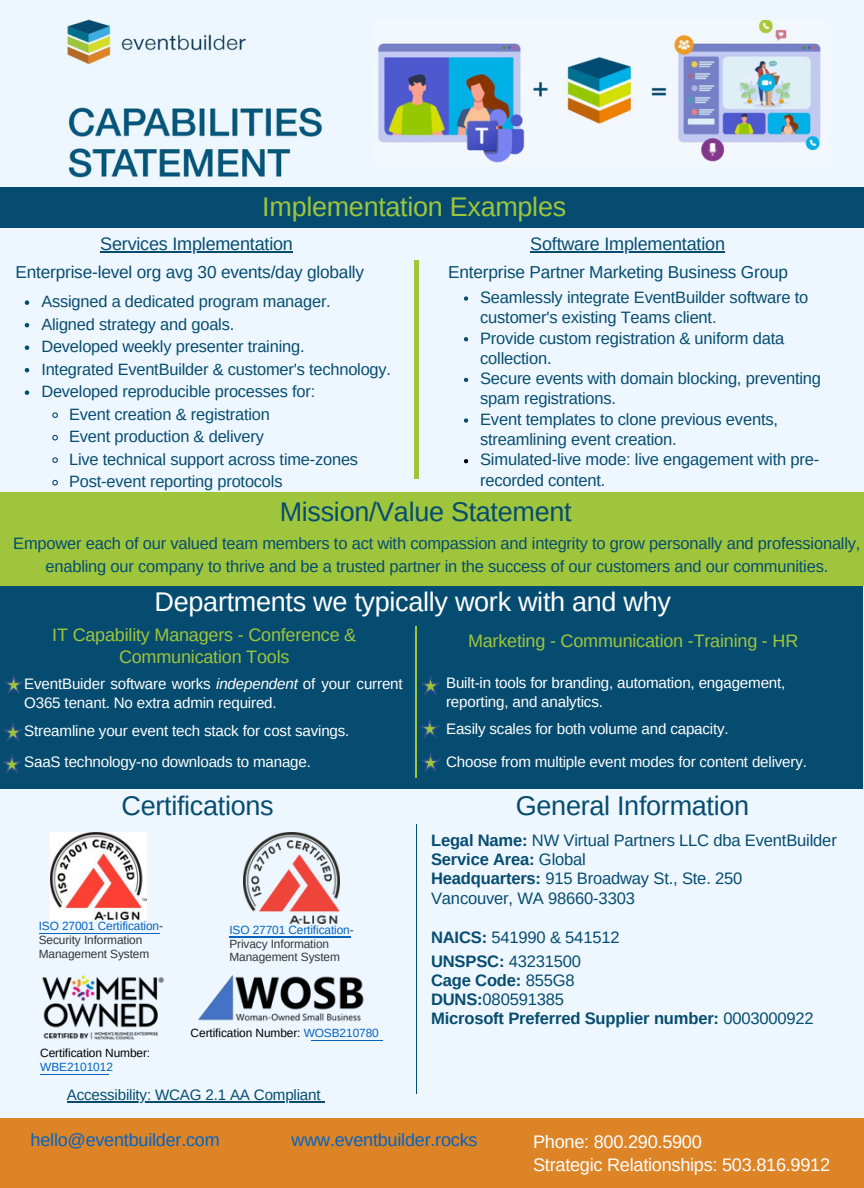
<style>
.page{position:relative;width:864px;height:1188px;background:#eef7ff}
.page>*{position:absolute;margin:0;border:0;box-sizing:border-box;transform-origin:0 0}
.t1{font:27px "Arimo";letter-spacing:-.01em;color:#054c70}
.t2{font:27px "Arimo";letter-spacing:-.01em;color:#fff}
.t3{font:27px "Arimo";letter-spacing:-.01em;color:#9fc53c}
.t4{font:18.15px/22.5px "Arimo";letter-spacing:-.015em;color:#fff}
.t5{font:18px/22.5px "Arimo";letter-spacing:-.01em;color:#9fc53c;text-align:center}
.t6{font:18px "Arimo";letter-spacing:-.01em;color:#0563c1}
.t7{font:18px "Arimo";letter-spacing:-.01em;color:#054c70}
.t8{font:17.25px "Arimo";letter-spacing:-.01em;color:#054c70}
.t9{font:16.5px/20.4px "Arimo";letter-spacing:-.01em;color:#054c70}
.t10{font:700 16.5px/19.2px "Arimo";letter-spacing:-.01em;color:#054c70}
.t11{font:16.35px "Arimo";letter-spacing:-.01em;color:#054c70}
.t12{font:15.15px/19.2px "Arimo";letter-spacing:-.01em;color:#fff}
.t13{font:15.15px "Arimo";letter-spacing:-.01em;color:#054c70}
.t14{font:11.85px/13.8px "Arimo";letter-spacing:-.01em;color:#363636}
.t15{font:11.85px "Arimo";letter-spacing:-.005em;color:#000}
.t16{font:11.85px "Arimo";letter-spacing:-.005em;color:#0563c1}
.s1{font-style:italic}
.s2{color:#0563c1}
.s3{font-weight:700}
.s4{font-weight:400}
</style>
<div class="page">
<img style="left:67px;top:19px;width:256px;height:160px">
<div style="left:0;top:493px;width:864px;height:93px;background:#9fc53c"></div>
<div style="left:0;top:586px;width:863px;height:202px;background:#054c70"></div>
<img style="left:50px;top:833px;width:97px;height:86px">
<img style="left:198px;top:975px;width:166px;height:47px">
<img style="left:42px;top:975px;width:123px;height:65px">
<hr style="left:39px;top:933px;width:121px;height:1px;background:#0563c1">
<hr style="left:40px;top:1074px;width:69px;height:1px;background:#0563c1">
<hr style="left:229px;top:936px;width:121px;height:1px;background:#0563c1">
<hr style="left:311px;top:1040px;width:72px;height:1px;background:#0563c1">
<img style="left:243px;top:833px;width:97px;height:91px">
<div style="left:0;top:1119px;width:864px;height:69px;background:#dd8427"></div>
<hr style="left:417px;top:824px;width:1px;height:270px;background:#054c70">
<img style="left:378px;top:20px;width:443px;height:143px">
<svg style="left:3px;top:722px;width:20px;height:20px"></svg>
<svg style="left:2px;top:754px;width:20px;height:20px"></svg>
<svg style="left:4px;top:674px;width:20px;height:20px"></svg>
<div style="left:0;top:188px;width:864px;height:40px;background:#054c70"></div>
<hr style="left:415px;top:626px;width:2px;height:152px;background:#9fc53c">
<svg style="left:421px;top:675px;width:19px;height:20px"></svg>
<svg style="left:420px;top:718px;width:20px;height:20px"></svg>
<svg style="left:420px;top:752px;width:21px;height:20px"></svg>
<hr style="left:415px;top:260px;width:4px;height:218px;background:#9fc53c">
<hr style="left:67px;top:1101px;width:253px;height:1px;background:#054c70">
<hr style="left:100px;top:251px;width:193px;height:1px;background:#054c70">
<svg style="left:25px;top:300px;width:4px;height:5px"></svg>
<svg style="left:25px;top:323px;width:4px;height:4px"></svg>
<svg style="left:25px;top:345px;width:4px;height:5px"></svg>
<svg style="left:25px;top:368px;width:4px;height:4px"></svg>
<svg style="left:25px;top:390px;width:4px;height:5px"></svg>
<svg style="left:52px;top:412px;width:6px;height:6px"></svg>
<svg style="left:52px;top:434px;width:6px;height:7px"></svg>
<svg style="left:52px;top:457px;width:6px;height:6px"></svg>
<svg style="left:52px;top:479px;width:6px;height:7px"></svg>
<hr style="left:530px;top:251px;width:195px;height:1px;background:#054c70">
<svg style="left:464px;top:296px;width:4px;height:5px"></svg>
<svg style="left:464px;top:337px;width:4px;height:4px"></svg>
<svg style="left:464px;top:378px;width:4px;height:4px"></svg>
<svg style="left:464px;top:418px;width:4px;height:5px"></svg>
<svg style="left:464px;top:459px;width:4px;height:4px"></svg>
<h1 class="t3" style="left:262px;top:192px;width:305px">Implementation Examples</h1>
<p class="t7" style="left:100px;top:234px;width:194px">Services Implementation</p>
<p class="t8" style="left:15px;top:262px;width:350px">Enterprise-level org avg 30 events/day globally</p>
<p class="t11" style="left:41px;top:292px;width:291px">Assigned a dedicated program manager.</p>
<p class="t11" style="left:41px;top:315px;width:194px">Aligned strategy and goals.</p>
<p class="t11" style="left:41px;top:337px;width:265px">Developed weekly presenter training.</p>
<p class="t11" style="left:41px;top:360px;width:351px">Integrated EventBuilder &amp; customer's technology.</p>
<p class="t11" style="left:41px;top:382px;width:275px">Developed reproducible processes for:</p>
<p class="t11" style="left:69px;top:405px;width:202px">Event creation &amp; registration</p>
<p class="t11" style="left:69px;top:427px;width:196px">Event production &amp; delivery</p>
<p class="t11" style="left:69px;top:450px;width:290px">Live technical support across time-zones</p>
<p class="t11" style="left:69px;top:472px;width:215px">Post-event reporting protocols</p>
<p class="t7" style="left:530px;top:234px;width:196px">Software Implementation</p>
<p class="t8" style="left:448px;top:262px;width:341px">Enterprise Partner Marketing Business Group</p>
<p class="t9" style="left:480px;top:287px;width:342px">Seamlessly integrate EventBuilder software to customer's existing Teams client.<br>Provide custom registration &amp; uniform data collection.<br>Secure events with domain blocking, preventing spam registrations.<br>Event templates to clone previous events, streamlining event creation.<br>Simulated-live mode: live engagement with pre&shy;recorded content.</p>
<h1 class="t1" style="left:280px;top:497px;width:293px">Mission/Value Statement</h1>
<p class="t9" style="left:13px;top:532px;width:849px;line-height:22.5px;text-align:center">Empower each of our valued team members to act with compassion and integrity to grow personally and professionally, enabling our company to thrive and be a trusted partner in the success of our customers and our communities.</p>
<h1 class="t2" style="left:155px;top:586px;width:518px">Departments we typically work with and why</h1>
<p class="t5" style="left:52px;top:623px;width:305px">IT Capability Managers - Conference &amp;<br>Communication Tools</p>
<p class="t12" style="left:24px;top:674px;width:380px">EventBuider software works <span class="s1">independent</span> of your current<br>O365 tenant. No extra admin required.</p>
<p class="t12" style="left:24px;top:716px;width:327px;line-height:30.3px">Streamline your event tech stack for cost savings.<br>SaaS technology-no downloads to manage.</p>
<p class="t5" style="left:468px;top:630px;width:332px">Marketing - Communication -Training - HR</p>
<p class="t12" style="left:446px;top:673px;width:341px">Built-in tools for branding, automation, engagement, reporting, and analytics.</p>
<p class="t12" style="left:446px;top:719px;width:284px">Easily scales for both volume and capacity.</p>
<p class="t12" style="left:446px;top:752px;width:362px">Choose from multiple event modes for content delivery.</p>
<h1 class="t1" style="left:122px;top:791px;width:154px">Certifications</h1>
<h1 class="t1" style="left:516px;top:791px;width:235px">General Information</h1>
<p class="t14" style="left:39px;top:919px;width:126px"><span class="s2">ISO 27001 Certification</span>-<br>Security Information<br>Management System</p>
<p class="t14" style="left:229px;top:923px;width:126px"><span class="s2">ISO 27701 Certification</span>-<br>Privacy Information<br>Management System</p>
<p class="t15" style="left:191px;top:1026px;width:190px">Certification Number: <span class="s2">WOSB210780</span></p>
<p class="t15" style="left:40px;top:1046px;width:111px">Certification Number:</p>
<p class="t13" style="left:67px;top:1086px;width:255px">Accessibility: WCAG 2.1 AA Compliant</p>
<p class="t16" style="left:40px;top:1060px;width:74px">WBE2101012</p>
<p class="t9" style="left:431px;top:831px;width:407px;line-height:19.2px"><span class="s3">Legal Name:</span> NW Virtual Partners LLC dba EventBuilder <span class="s3">Service Area:</span> Global<br><span class="s3">Headquarters:</span> 915 Broadway St., Ste. 250<br>Vancouver, WA 98660-3303</p>
<p class="t9" style="left:431px;top:925px;width:190px;line-height:23.7px"><span class="s3">NAICS:</span> 541990 &amp; 541512<br><span class="s3">UNSPSC:</span> 43231500</p>
<p class="t10" style="left:431px;top:970px;width:384px">Cage Code: <span class="s4">855G8<br></span>DUNS:<span class="s4">080591385<br></span>Microsoft Preferred Supplier number: <span class="s4">0003000922</span></p>
<p class="t6" style="left:31px;top:1130px;width:191px">hello@eventbuilder.com</p>
<p class="t6" style="left:292px;top:1130px;width:187px">www.eventbuilder.rocks</p>
<p class="t4" style="left:533px;top:1131px;width:299px">Phone: 800.290.5900<br>Strategic Relationships: 503.816.9912</p>
</div>
